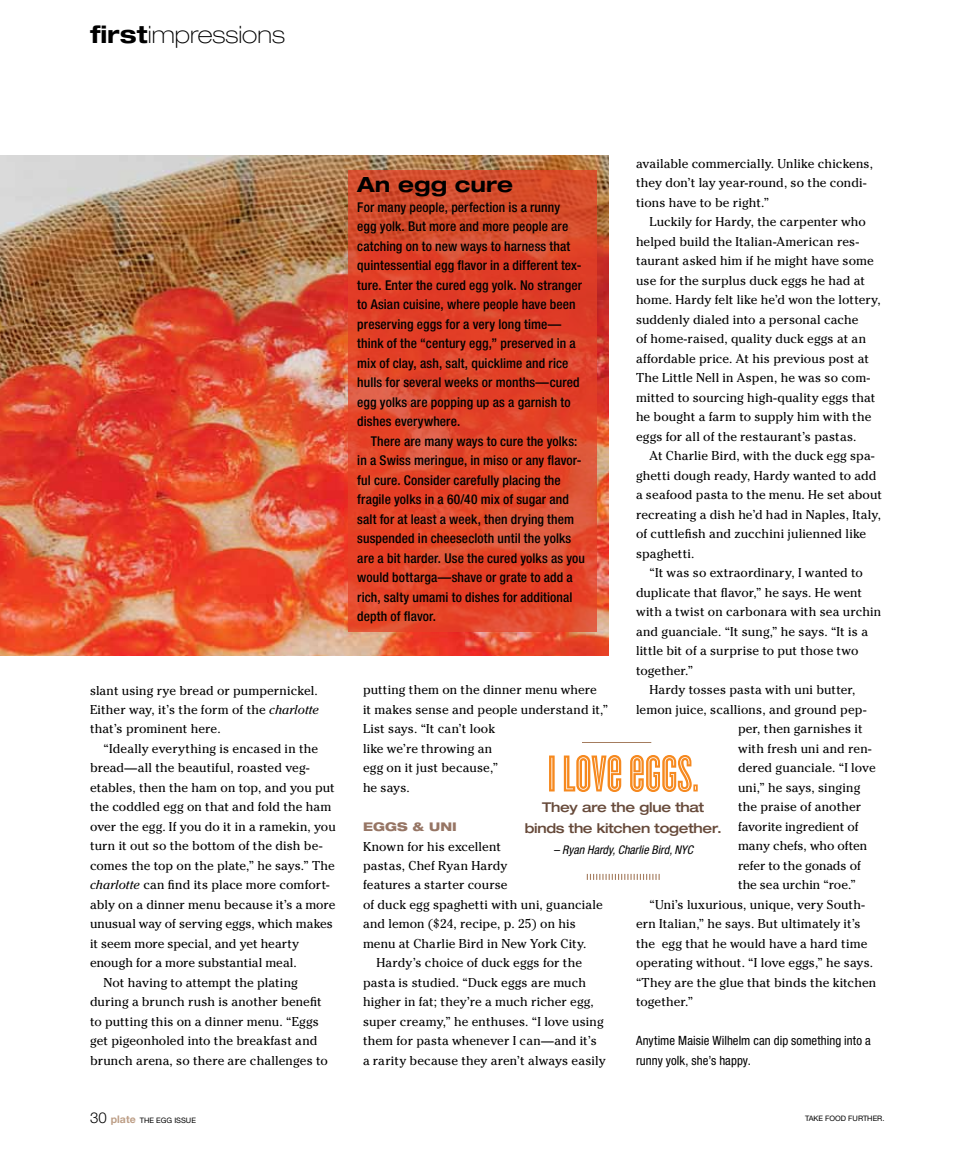
<style>
.page{position:relative;width:972px;height:1161px;background:#fff}
.page>*{position:absolute;margin:0;border:0;box-sizing:border-box;transform-origin:0 0}
.t1{font:54px "Cyclone";letter-spacing:-.005em;color:#f6891f}
.t2{font:100 expanded 24px "Helvetica Neue LT Std";color:#000}
.t3{font:700 expanded 21px "Helvetica Neue LT Std";letter-spacing:.005em;color:#000}
.t4{font:500 condensed 13.5px/19.5px "Helvetica Neue LT Std";letter-spacing:.01em;color:#000}
.t5{font:500 expanded 13.5px/21px "Helvetica Neue LT Std";letter-spacing:-.02em;color:#674a3a;text-align:center}
.t6{font:12.75px/19.5px "Cheltenham";letter-spacing:.005em;color:#000}
.t7{font:condensed 12.75px/19.5px "Helvetica Neue LT Std";letter-spacing:.005em;color:#000}
.t8{font:italic condensed 12px "Helvetica Neue LT Std";color:#000}
.t9{font:800 expanded 12px "Helvetica Neue LT Std";letter-spacing:.015em;color:#967564}
.t10{font:7.5px "Helvetica Neue LT Std";color:#000}
.s1{font-weight:700}
.s2{font-style:italic}
.s3{font-weight:300;font-size:15px}
.s4{font-weight:700;font-size:10.5px;color:#bd9e86}
</style>
<div class="page">
<img style="left:0;top:156px;width:609px;height:500px">
<svg style="left:348px;top:170px;width:249px;height:462px;background:#df472b"></svg>
<svg style="left:587px;top:874px;width:73px;height:6px"></svg>
<hr style="left:582px;top:742px;width:69px;height:1px;background:#a47c5e">
<h2 class="t2" style="left:90px;top:20px;width:196px"><span class="s1">first</span>impressions</h2>
<p class="t6" style="left:90px;top:680px;width:231px;text-align:justify">slant using rye bread or pumpernickel.<br>Either way, it’s the form of the <span class="s2">charlotte </span>that’s prominent here.</p>
<p class="t6" style="left:104px;top:739px;width:216px">“Ideally everything is encased in the</p>
<p class="t6" style="left:90px;top:758px;width:221px">bread—all the beautiful, roasted veg-</p>
<p class="t6" style="left:90px;top:778px;width:246px">etables, then the ham on top, and you put</p>
<p class="t6" style="left:90px;top:797px;width:243px">the coddled egg on that and fold the ham</p>
<p class="t6" style="left:90px;top:817px;width:247px">over the egg. If you do it in a ramekin, you</p>
<p class="t6" style="left:90px;top:836px;width:234px">turn it out so the bottom of the dish be-</p>
<p class="t6" style="left:90px;top:856px;width:246px">comes the top on the plate,” he says.” The</p>
<p class="t6" style="left:90px;top:875px;width:241px"><span class="s2">charlotte</span> can find its place more comfort-</p>
<p class="t6" style="left:90px;top:895px;width:247px">ably on a dinner menu because it’s a more</p>
<p class="t6" style="left:90px;top:914px;width:245px">unusual way of serving eggs, which makes</p>
<p class="t6" style="left:90px;top:934px;width:211px">it seem more special, and yet hearty</p>
<p class="t6" style="left:90px;top:953px;width:208px">enough for a more substantial meal.</p>
<p class="t6" style="left:104px;top:973px;width:196px">Not having to attempt the plating</p>
<p class="t6" style="left:90px;top:992px;width:233px">during a brunch rush is another benefit</p>
<p class="t6" style="left:90px;top:1012px;width:230px">to putting this on a dinner menu. “Eggs</p>
<p class="t6" style="left:90px;top:1031px;width:229px">get pigeonholed into the breakfast and</p>
<p class="t6" style="left:90px;top:1051px;width:239px">brunch arena, so there are challenges to</p>
<p class="t6" style="left:636px;top:154px;width:239px">available commercially. Unlike chickens, they don’t lay year-round, so the condi&shy;tions have to be right.”</p>
<p class="t6" style="left:636px;top:212px;width:246px;text-indent:14px">Luckily for Hardy, the carpenter who helped build the Italian-American res&shy;taurant asked him if he might have some use for the surplus duck eggs he had at home. Hardy felt like he’d won the lottery, suddenly dialed into a personal cache<br>of home-raised, quality duck eggs at an affordable price. At his previous post at The Little Nell in Aspen, he was so com&shy;mitted to sourcing high-quality eggs that he bought a farm to supply him with the eggs for all of the restaurant’s pastas.</p>
<p class="t6" style="left:636px;top:446px;width:248px;text-indent:13px">At Charlie Bird, with the duck egg spa&shy;ghetti dough ready, Hardy wanted to add a seafood pasta to the menu. He set about recreating a dish he’d had in Naples, Italy, of cuttlefish and zucchini julienned like spaghetti.</p>
<p class="t6" style="left:650px;top:563px;width:215px">“It was so extraordinary, I wanted to</p>
<p class="t6" style="left:636px;top:583px;width:228px">duplicate that flavor,” he says. He went</p>
<p class="t6" style="left:636px;top:602px;width:247px">with a twist on carbonara with sea urchin</p>
<p class="t6" style="left:636px;top:622px;width:233px">and guanciale. “It sung,” he says. “It is a</p>
<p class="t6" style="left:636px;top:641px;width:224px">little bit of a surprise to put those two</p>
<p class="t6" style="left:636px;top:661px;width:59px">together.”</p>
<p class="t6" style="left:650px;top:680px;width:207px">Hardy tosses pasta with uni butter,</p>
<p class="t6" style="left:636px;top:700px;width:232px">lemon juice, scallions, and ground pep-</p>
<p class="t6" style="left:738px;top:719px;width:126px">per, then garnishes it</p>
<p class="t6" style="left:738px;top:739px;width:135px">with fresh uni and ren-</p>
<p class="t6" style="left:738px;top:758px;width:139px">dered guanciale. “I love</p>
<p class="t6" style="left:738px;top:778px;width:124px">uni,” he says, singing</p>
<p class="t6" style="left:738px;top:797px;width:125px">the praise of another</p>
<p class="t6" style="left:738px;top:817px;width:122px">favorite ingredient of</p>
<p class="t6" style="left:738px;top:836px;width:131px">many chefs, who often</p>
<p class="t6" style="left:738px;top:856px;width:124px">refer to the gonads of</p>
<p class="t6" style="left:738px;top:875px;width:119px">the sea urchin “roe.”</p>
<p class="t6" style="left:650px;top:895px;width:217px">“Uni’s luxurious, unique, very South-</p>
<p class="t6" style="left:636px;top:914px;width:226px">ern Italian,” he says. But ultimately it’s</p>
<p class="t6" style="left:636px;top:934px;width:233px">the egg that he would have a hard time</p>
<p class="t6" style="left:636px;top:953px;width:239px">operating without. “I love eggs,” he says.</p>
<p class="t6" style="left:636px;top:973px;width:242px">“They are the glue that binds the kitchen</p>
<p class="t6" style="left:636px;top:992px;width:59px">together.”</p>
<p class="t7" style="left:636px;top:1031px;width:236px">Anytime Maisie Wilhelm can dip something into a runny yolk, she’s happy.</p>
<h3 class="t3" style="left:357px;top:172px;width:157px">An egg cure</h3>
<p class="t4" style="left:357px;top:197px;width:226px">For many people, perfection is a runny egg yolk. But more and more people are catching on to new ways to harness that quintessential egg flavor in a different tex&shy;ture. Enter the cured egg yolk. No stranger to Asian cuisine, where people have been preserving eggs for a very long time— think of the “century egg,” preserved in a mix of clay, ash, salt, quicklime and rice hulls for several weeks or months—cured egg yolks are popping up as a garnish to dishes everywhere.</p>
<p class="t4" style="left:357px;top:431px;width:229px;text-indent:14px">There are many ways to cure the yolks: in a Swiss meringue, in miso or any flavor&shy;ful cure. Consider carefully placing the fragile yolks in a 60/40 mix of sugar and salt for at least a week, then drying them suspended in cheesecloth until the yolks are a bit harder. Use the cured yolks as you would bottarga—shave or grate to add a rich, salty umami to dishes for additional depth of flavor.</p>
<p class="t6" style="left:363px;top:680px;width:247px">putting them on the dinner menu where it makes sense and people understand it,”<br>List says. “It can’t look<br>like we’re throwing an<br>egg on it just because,”<br>he says.</p>
<p class="t9" style="left:363px;top:819px;width:95px">EGGS &amp; UNI</p>
<p class="t6" style="left:363px;top:836px;width:140px">Known for his excellent</p>
<p class="t6" style="left:363px;top:856px;width:146px">pastas, Chef Ryan Hardy</p>
<p class="t6" style="left:363px;top:875px;width:146px">features a starter course</p>
<p class="t6" style="left:363px;top:895px;width:241px">of duck egg spaghetti with uni, guanciale</p>
<p class="t6" style="left:363px;top:914px;width:215px">and lemon ($24, recipe, p. 25) on his</p>
<p class="t6" style="left:363px;top:934px;width:225px">menu at Charlie Bird in New York City.</p>
<p class="t6" style="left:377px;top:953px;width:207px">Hardy’s choice of duck eggs for the</p>
<p class="t6" style="left:363px;top:973px;width:225px">pasta is studied. “Duck eggs are much</p>
<p class="t6" style="left:363px;top:992px;width:232px">higher in fat; they’re a much richer egg,</p>
<p class="t6" style="left:363px;top:1012px;width:242px">super creamy,” he enthuses. “I love using</p>
<p class="t6" style="left:363px;top:1031px;width:235px">them for pasta whenever I can—and it’s</p>
<p class="t6" style="left:363px;top:1051px;width:244px">a rarity because they aren’t always easily</p>
<h1 class="t1" style="left:548px;top:737px;width:153px">I LOVE EGGS.</h1>
<p class="t5" style="left:525px;top:797px;width:199px">They are the glue that binds the kitchen together.</p>
<p class="t8" style="left:553px;top:843px;width:141px">– Ryan Hardy, Charlie Bird, NYC</p>
<p class="t10" style="left:90px;top:1116px;width:73px"><span class="s3">30</span> <span class="s4">plate</span> THE EGG</p>
<p class="t10" style="left:805px;top:1114px;width:81px">TAKE FOOD FU RTHER.</p>
<p class="t10" style="left:174px;top:1116px;width:8px">ISSUE</p>
</div>
